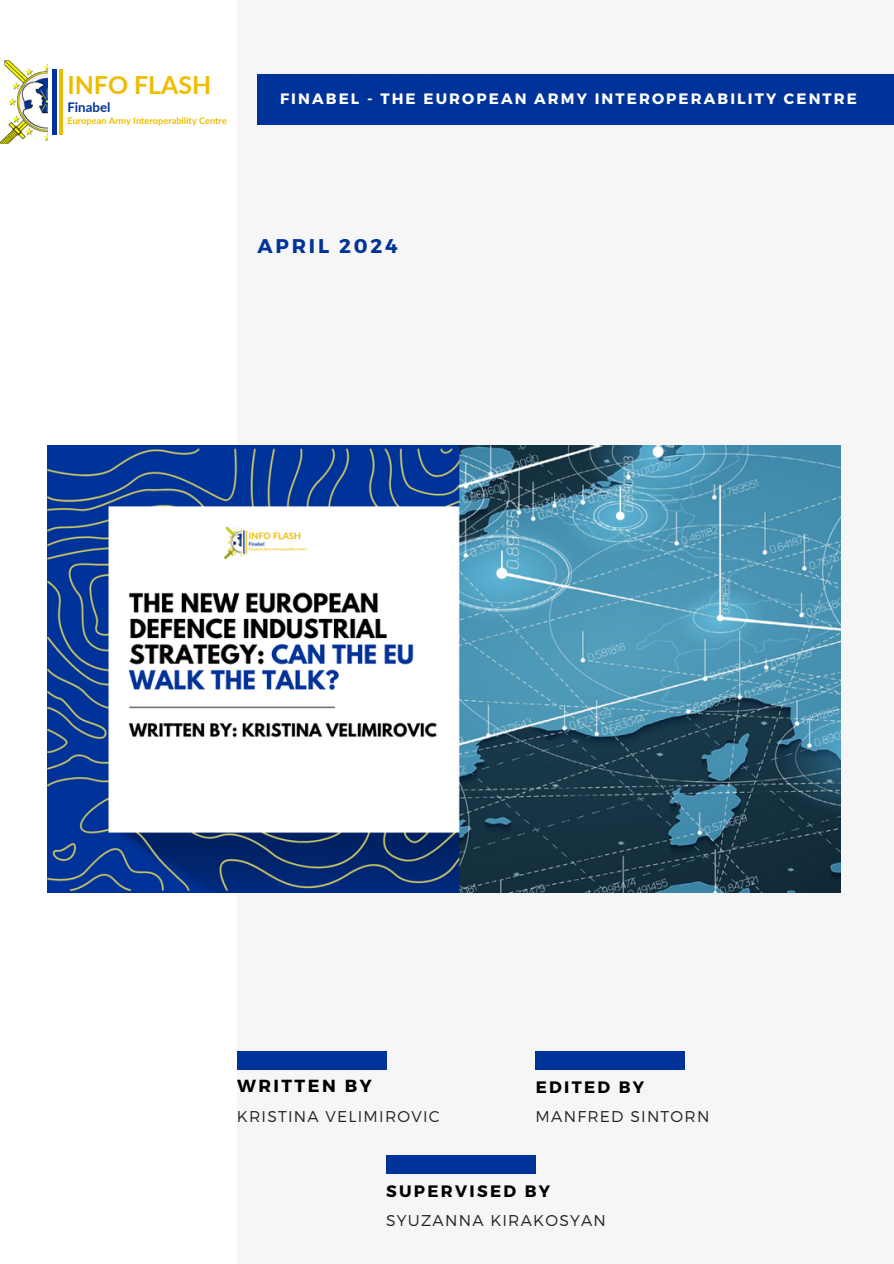
<style>
.page{position:relative;width:894px;height:1264px;background:#fff}
.page>*{position:absolute;margin:0;border:0;box-sizing:border-box;transform-origin:0 0}
.t1{font:700 24.9px "Lato";color:#edbd00}
.t2{font:700 19.8px "Montserrat";letter-spacing:.14em;color:#039}
.t3{font:700 17.55px "Montserrat";letter-spacing:.14em;color:#000}
.t4{font:700 16.5px "Montserrat";letter-spacing:.14em;color:#000}
.t5{font:300 15.6px "Montserrat";letter-spacing:.08em;color:#222}
.t6{font:700 15px "Montserrat";letter-spacing:.14em;color:#fff}
.t7{font:700 13.35px "Lato";color:#039}
.t8{font:700 9.15px "Lato";color:#edbd00}
</style>
<div class="page">
<div style="left:0;top:0;width:893px;height:1263px;background:#f6f6f6"></div>
<div style="left:0;top:0;width:236px;height:1263px;background:#fff"></div>
<div style="left:237px;top:1051px;width:149px;height:18px;background:#039"></div>
<div style="left:257px;top:74px;width:636px;height:51px;background:#039"></div>
<img style="left:0;top:60px;width:48px;height:83px">
<div style="left:16px;top:31px;width:64px;height:32px;background:#fff"></div>
<hr style="left:60px;top:69px;width:3px;height:66px;background:#edbd00">
<hr style="left:53px;top:69px;width:3px;height:66px;background:#039">
<div style="left:535px;top:1051px;width:149px;height:18px;background:#039"></div>
<div style="left:386px;top:1155px;width:149px;height:18px;background:#039"></div>
<img style="left:48px;top:447px;width:792px;height:445px">
<p class="t1" style="left:67px;top:69px;width:145px">INFO FLASH</p>
<p class="t8" style="left:67px;top:115px;width:161px">European Army Interoperability Centre</p>
<h2 class="t7" style="left:67px;top:99px;width:45px">Finabel</h2>
<h3 class="t6" style="left:280px;top:89px;width:578px">FINABEL - THE EUROPEAN ARMY INTEROPERABILITY CENTRE</h3>
<p class="t2" style="left:257px;top:233px;width:142px">APRIL 2024</p>
<h2 class="t3" style="left:237px;top:1074px;width:136px">WRITTEN BY</h2>
<h1 class="t5" style="left:237px;top:1105px;width:204px">KRISTINA VELIMIROVIC</h1>
<p class="t4" style="left:535px;top:1076px;width:110px">EDITED BY</p>
<p class="t5" style="left:535px;top:1105px;width:175px">MANFRED SINTORN</p>
<p class="t4" style="left:386px;top:1180px;width:165px">SUPERVISED BY</p>
<p class="t5" style="left:386px;top:1210px;width:221px">SYUZANNA KIRAKOSYAN</p>
</div>
